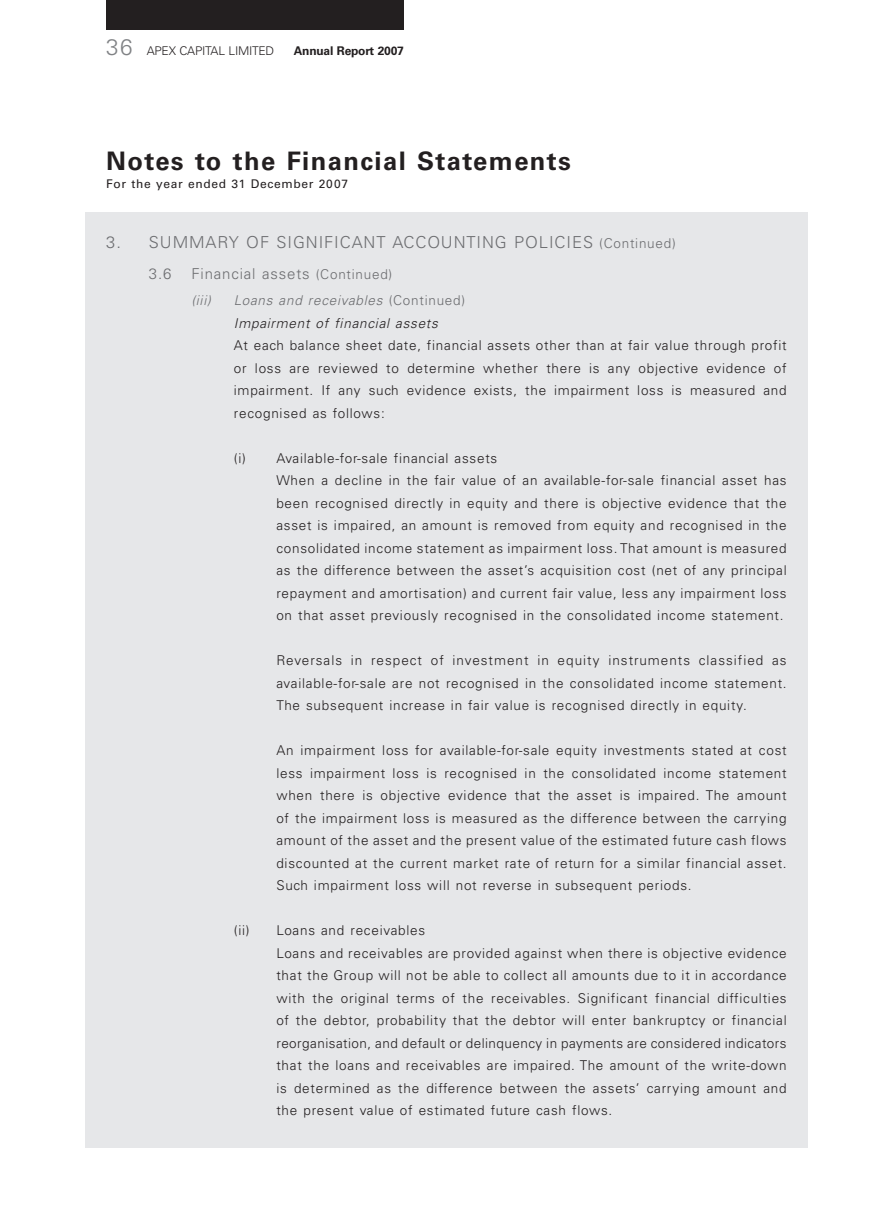
<style>
.page{position:relative;width:893px;height:1212px;background:#fff}
.page>*{position:absolute;margin:0;border:0;box-sizing:border-box;transform-origin:0 0}
.t1{font:700 25.5px "Univers LT Std";letter-spacing:.055em;color:#231f20}
.t2{font:300 16.5px "Univers LT Std";letter-spacing:.055em;color:#6c6d70}
.t3{font:300 15px "Univers LT Std";letter-spacing:.055em;color:#6c6d70}
.t4{font:300 13.5px/22.5px "Univers LT Std";letter-spacing:.055em;color:#231f20;text-align:justify}
.t5{font:italic 300 13.5px/22.5px "Univers LT Std";letter-spacing:.055em;color:#231f20}
.t6{font:italic 300 13.5px "Univers LT Std";color:#6c6d70}
.t7{font:12px "Univers LT Std";letter-spacing:.055em;color:#231f20}
.t8{font:300 12px "Univers LT Std";letter-spacing:-.02em;color:#231f20}
.t9{font:700 12px "Univers LT Std";letter-spacing:-.02em;color:#231f20}
.s1{font-size:22.5px;color:#808285}
.s2{font-size:13.5px}
.s3{color:#6c6d70}
.s4{font-style:normal;color:#6c6d70}
</style>
<div class="page">
<div style="left:106px;top:0;width:298px;height:30px;background:#231f20"></div>
<div style="left:85px;top:213px;width:723px;height:935px;background:#e6e7e9"></div>
<p class="t8" style="left:106px;top:46px;width:169px"><span class="s1">36</span> APEX CAPITAL LIMITED</p>
<p class="t9" style="left:294px;top:46px;width:112px">Annual Report 2007</p>
<h1 class="t1" style="left:106px;top:152px;width:466px">Notes to the Financial Statements</h1>
<p class="t7" style="left:106px;top:177px;width:243px">For the year ended 31 December 2007</p>
<p class="t2" style="left:106px;top:235px;width:571px">3. SUMMARY OF SIGNIFICANT ACCOUNTING POLICIES <span class="s2">(Continued)</span></p>
<p class="t3" style="left:149px;top:267px;width:24px">3.6</p>
<p class="t3" style="left:191px;top:267px;width:202px">Financial assets <span class="s2">(Continued)</span></p>
<p class="t6" style="left:191px;top:293px;width:21px">(iii)</p>
<p class="t5" style="left:234px;top:289px;width:233px"><span class="s3">Loans and receivables</span> <span class="s4">(Continued)<br></span>Impairment of financial assets</p>
<p class="t4" style="left:234px;top:335px;width:554px">At each balance sheet date, financial assets other than at fair value through profit or loss are reviewed to determine whether there is any objective evidence of impairment. If any such evidence exists, the impairment loss is measured and recognised as follows:</p>
<p class="t4" style="left:276px;top:448px;width:512px;text-align:left;text-indent:-43px">(i) Available-for-sale financial assets<br>When a decline in the fair value of an available-for-sale financial asset has been recognised directly in equity and there is objective evidence that the asset is impaired, an amount is removed from equity and recognised in the consolidated income statement as impairment loss. That amount is measured as the difference between the asset’s acquisition cost (net of any principal repayment and amortisation) and current fair value, less any impairment loss on that asset previously recognised in the consolidated income statement.</p>
<p class="t4" style="left:276px;top:650px;width:512px">Reversals in respect of investment in equity instruments classified as available-for-sale are not recognised in the consolidated income statement.<br>The subsequent increase in fair value is recognised directly in equity.</p>
<p class="t4" style="left:276px;top:740px;width:512px">An impairment loss for available-for-sale equity investments stated at cost less impairment loss is recognised in the consolidated income statement when there is objective evidence that the asset is impaired. The amount of the impairment loss is measured as the difference between the carrying amount of the asset and the present value of the estimated future cash flows discounted at the current market rate of return for a similar financial asset.<br>Such impairment loss will not reverse in subsequent periods.</p>
<p class="t4" style="left:234px;top:920px;width:17px">(ii)</p>
<p class="t4" style="left:276px;top:920px;width:512px;text-align:left">Loans and receivables<br>Loans and receivables are provided against when there is objective evidence that the Group will not be able to collect all amounts due to it in accordance with the original terms of the receivables. Significant financial difficulties of the debtor, probability that the debtor will enter bankruptcy or financial reorganisation, and default or delinquency in payments are considered indicators that the loans and receivables are impaired. The amount of the write-down is determined as the difference between the assets’ carrying amount and the present value of estimated future cash flows.</p>
</div>
